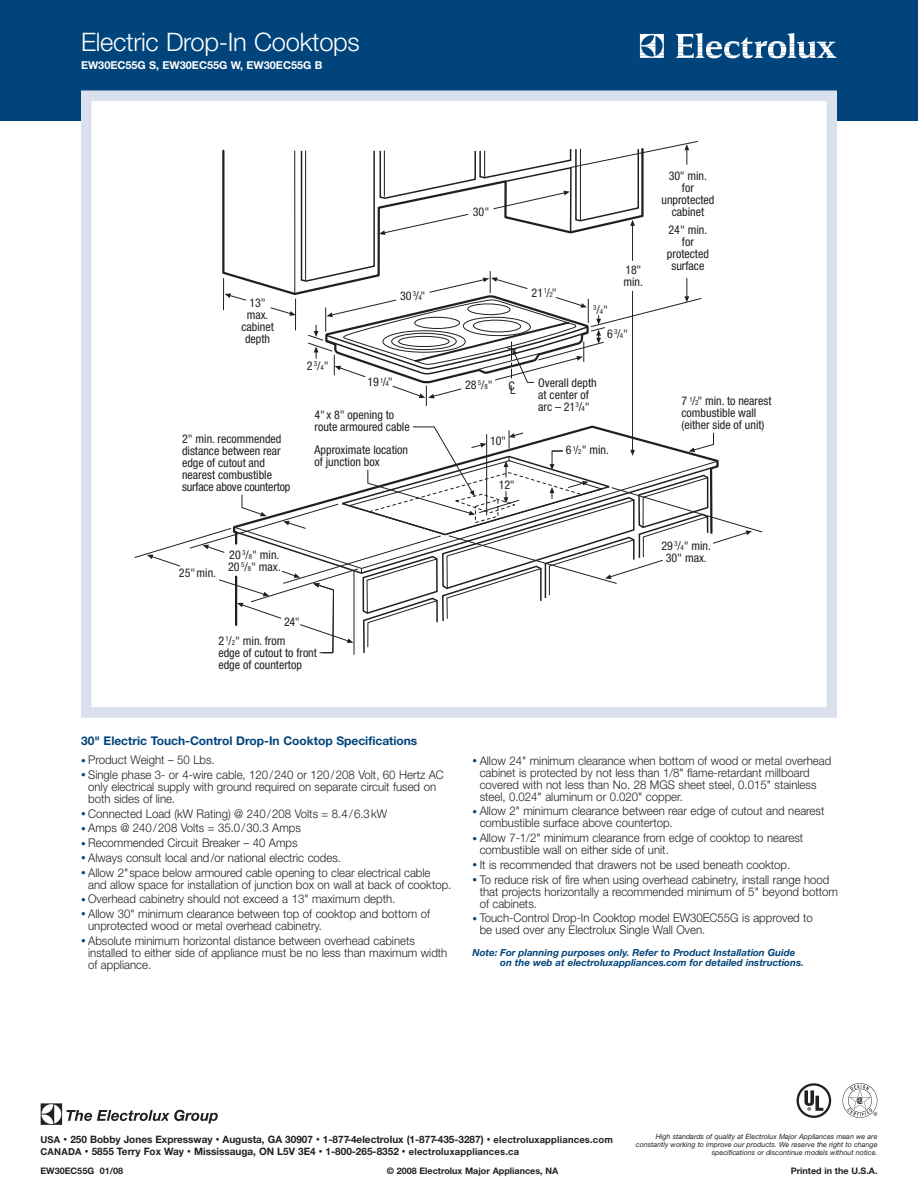
<style>
.page{position:relative;width:918px;height:1188px;background:#fff}
.page>*{position:absolute;margin:0;border:0;box-sizing:border-box;transform-origin:0 0}
.t1{font:300 25.5px "Helvetica Neue";letter-spacing:-.01em;color:#fff}
.t2{font:300 12px/12px "Helvetica Neue";color:#231f20;scale:.95 1}
.t3{font:condensed 12px/12px "Helvetica Neue";color:#231f20}
.t4{font:700 12px "Helvetica Neue";color:#00447b}
.t5{font:700 10.8px "Helvetica Neue";color:#fff}
.t6{font:700 10.2px/12.1px "Helvetica Neue";color:#231f20}
.t7{font:italic 700 9.75px/9.8px "Helvetica Neue";color:#00447b}
.t8{font:700 9px "Helvetica Neue";color:#231f20}
.t9{font:italic 7.2px/7.9px "Helvetica Neue";color:#231f20;text-align:right}
.t10{font:condensed 7.05px "Helvetica Neue";color:#231f20}
.s1{font-size:7.05px}
.s2{font-size:12px}
.s3{font-size:9.3px;color:#00447b}
.s4{font-size:9.6px}
.s5{font-size:7.65px}
</style>
<div class="page">
<div style="left:0;top:0;width:918px;height:122px;background:#00447b"></div>
<svg style="left:640px;top:33px;width:197px;height:25px"></svg>
<svg style="left:41px;top:1103px;width:177px;height:22px"></svg>
<div style="left:86px;top:96px;width:746px;height:616px;background:#fff"></div>
<svg style="left:222px;top:149px;width:48px;height:146px"></svg>
<hr style="left:223px;top:279px;width:1px;height:31px;background:#231f20">
<svg style="left:225px;top:293px;width:21px;height:8px"></svg>
<hr style="left:632px;top:291px;width:1px;height:159px;background:#231f20">
<svg style="left:134px;top:426px;width:629px;height:228px"></svg>
<svg style="left:270px;top:141px;width:432px;height:265px"></svg>
<div style="left:81px;top:90px;width:756px;height:628px;border:10px solid #dae0ed"></div>
<svg style="left:843px;top:1083px;width:34px;height:35px"></svg>
<svg style="left:797px;top:1083px;width:34px;height:35px"></svg>
<h1 class="t1" style="left:81px;top:33px;width:280px">Electric Drop-In Cooktops</h1>
<p class="t5" style="left:81px;top:61px;width:243px">EW30EC55G S, EW30EC55G W, EW30EC55G B</p>
<p class="t3" style="left:473px;top:207px;width:18px">30"</p>
<p class="t3" style="left:241px;top:298px;width:34px;text-align:center">13" max. cabinet depth</p>
<p class="t3" style="left:182px;top:434px;width:110px">2" min. recommended distance between rear edge of cutout and nearest combustible surface above countertop</p>
<p class="t3" style="left:307px;top:361px;width:23px">2 <sup>3</sup>/<span class="s1">4</span>"</p>
<p class="t3" style="left:400px;top:291px;width:27px">30 <sup>3</sup>/<span class="s1">4</span>"</p>
<p class="t3" style="left:532px;top:288px;width:26px">21 <sup>1</sup>/<span class="s1">2</span>"</p>
<p class="t10" style="left:593px;top:307px;width:16px">3<span class="s2">/</span>4<span class="s2">"</span></p>
<p class="t3" style="left:624px;top:265px;width:21px">18" min.</p>
<p class="t3" style="left:607px;top:329px;width:22px">6 <sup>3</sup>/<span class="s1">4</span>"</p>
<p class="t3" style="left:367px;top:377px;width:13px">19</p>
<p class="t10" style="left:380px;top:380px;width:14px">1<span class="s2">/</span>4<span class="s2">"</span></p>
<p class="t3" style="left:538px;top:378px;width:60px">Overall depth at center of arc – 21<sup>3</sup>/<span class="s1">4</span>"</p>
<p class="t3" style="left:465px;top:379px;width:29px">28 <sup>5</sup>/<span class="s1">8</span>"</p>
<p class="t3" style="left:508px;top:383px;width:9px">CL</p>
<p class="t3" style="left:315px;top:410px;width:97px">4"x 8" opening to route armoured cable</p>
<p class="t3" style="left:315px;top:445px;width:95px">Approximate location of junction box</p>
<p class="t3" style="left:490px;top:435px;width:17px">10"</p>
<p class="t3" style="left:499px;top:480px;width:17px">12"</p>
<p class="t3" style="left:566px;top:445px;width:45px">6 <sup>1</sup>/<span class="s1">2</span>" min.</p>
<p class="t3" style="left:179px;top:568px;width:39px">25"min.</p>
<p class="t3" style="left:228px;top:550px;width:54px">20 <sup>3</sup>/<span class="s1">8</span>" min.<br>20 <sup>5</sup>/<span class="s1">8</span>" max.</p>
<p class="t3" style="left:218px;top:613px;width:83px;line-height:18.9px;text-indent:66px">24"<br>2 <sup>1</sup>/<span class="s1">2</span>" min. from</p>
<p class="t3" style="left:218px;top:648px;width:100px">edge of cutout to front edge of countertop</p>
<p class="t3" style="left:661px;top:171px;width:55px;text-align:center">30" min. for unprotected cabinet</p>
<p class="t3" style="left:667px;top:225px;width:43px;text-align:center">24" min. for protected surface</p>
<p class="t3" style="left:681px;top:396px;width:92px">7 <sup>1</sup>/<span class="s1">2</span>" min. to nearest combustible wall (either side of unit)</p>
<p class="t3" style="left:662px;top:541px;width:51px;text-align:center">29 <sup>3</sup>/<span class="s1">4</span>" min.<br>30" max.</p>
<p class="t4" style="left:81px;top:737px;width:338px">30" Electric Touch-Control Drop-In Cooktop Specifications</p>
<p class="t2" style="left:81px;top:755px;width:142px"><span class="s3">•</span> Product Weight – 50 Lbs.</p>
<p class="t2" style="left:88px;top:770px;width:376px;text-indent:-7px"><span class="s3">•</span> Single phase 3- or 4-wire cable, 120/240 or 120/208 Volt, 60 Hertz AC only electrical supply with ground required on separate circuit fused on both sides of line.</p>
<p class="t2" style="left:81px;top:809px;width:324px"><span class="s3">•</span> Connected Load (kW Rating) @ 240/208 Volts = 8.4/6.3kW</p>
<p class="t2" style="left:81px;top:823px;width:233px"><span class="s3">•</span> Amps @ 240/208 Volts = 35.0/30.3 Amps</p>
<p class="t2" style="left:81px;top:838px;width:229px"><span class="s3">•</span> Recommended Circuit Breaker – 40 Amps</p>
<p class="t2" style="left:81px;top:853px;width:275px"><span class="s3">•</span> Always consult local and/or national electric codes.</p>
<p class="t2" style="left:88px;top:867px;width:384px;text-indent:-7px"><span class="s3">•</span> Allow 2"space below armoured cable opening to clear electrical cable and allow space for installation of junction box on wall at back of cooktop.</p>
<p class="t2" style="left:81px;top:894px;width:332px"><span class="s3">•</span> Overhead cabinetry should not exceed a 13" maximum depth.</p>
<p class="t2" style="left:88px;top:909px;width:361px;text-indent:-7px"><span class="s3">•</span> Allow 30" minimum clearance between top of cooktop and bottom of unprotected wood or metal overhead cabinetry.</p>
<p class="t2" style="left:88px;top:935px;width:380px;text-indent:-7px"><span class="s3">•</span> Absolute minimum horizontal distance between overhead cabinets installed to either side of appliance must be no less than maximum width of appliance.</p>
<p class="t2" style="left:480px;top:755px;width:372px;text-indent:-7px"><span class="s3">•</span> Allow 24" minimum clearance when bottom of wood or metal overhead cabinet is protected by not less than 1/8" flame-retardant millboard covered with not less than No. 28 MGS sheet steel, 0.015" stainless steel, 0.024" aluminum or 0.020" copper.</p>
<p class="t2" style="left:480px;top:806px;width:364px;text-indent:-7px"><span class="s3">•</span> Allow 2" minimum clearance between rear edge of cutout and nearest combustible surface above countertop.</p>
<p class="t2" style="left:480px;top:833px;width:342px;text-indent:-7px"><span class="s3">•</span> Allow 7-1/2" minimum clearance from edge of cooktop to nearest combustible wall on either side of unit.</p>
<p class="t2" style="left:472px;top:860px;width:336px"><span class="s3">•</span> It is recommended that drawers not be used beneath cooktop.</p>
<p class="t2" style="left:480px;top:874px;width:379px;text-indent:-7px"><span class="s3">•</span> To reduce risk of fire when using overhead cabinetry, install range hood that projects horizontally a recommended minimum of 5" beyond bottom of cabinets.</p>
<p class="t2" style="left:480px;top:913px;width:352px;text-indent:-7px"><span class="s3">•</span> Touch-Control Drop-In Cooktop model EW30EC55G is approved to be used over any Electrolux Single Wall Oven.</p>
<p class="t7" style="left:500px;top:949px;width:305px;text-indent:-28px">Note: For planning purposes only. Refer to Product Installation Guide on the web at electroluxappliances.com for detailed instructions.</p>
<p class="t9" style="left:636px;top:1133px;width:243px">High standards of quality at Electrolux Major Appliances mean we are constantly working to improve our products. We reserve the right to change specifications or discontinue models without notice.</p>
<p class="t6" style="left:40px;top:1134px;width:574px"><span class="s4">USA</span> <span class="s5">•</span> 250 Bobby Jones Expressway <span class="s5">•</span> Augusta, GA 30907 <span class="s5">•</span> 1-877-4electrolux (1-877-435-3287) <span class="s5">•</span> <span class="s4">electroluxappliances.com<br>CANADA</span> <span class="s5">•</span> 5855 Terry Fox Way <span class="s5">•</span> Mississauga, ON L5V 3E4 <span class="s5">•</span> 1-800-265-8352 <span class="s5">•</span> <span class="s4">electroluxappliances.ca</span></p>
<p class="t8" style="left:40px;top:1167px;width:84px">EW30EC55G 01/08</p>
<p class="t8" style="left:387px;top:1167px;width:173px">© 2008 Electrolux Major Appliances, NA</p>
<p class="t8" style="left:791px;top:1167px;width:88px">Printed in the U.S.A.</p>
</div>
